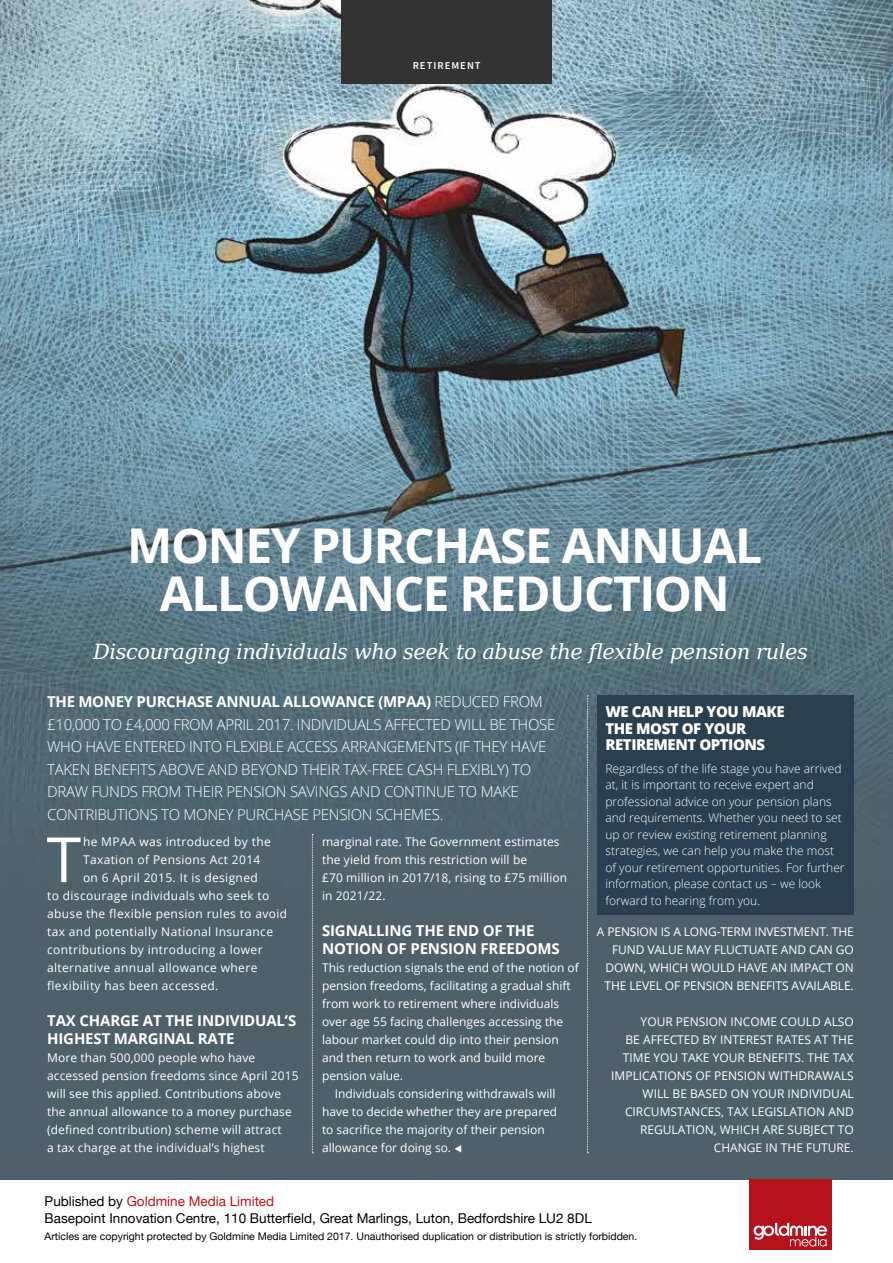
<style>
.page{position:relative;width:893px;height:1263px;background:#fff}
.page>*{position:absolute;margin:0;border:0;box-sizing:border-box;transform-origin:0 0}
.t1{font:62.4px "Open Sans";color:#fff}
.t2{font:700 48px/48px "Open Sans";letter-spacing:-.03em;color:#fff;text-align:center}
.t3{font:italic 21px "DejaVu Serif";letter-spacing:-.02em;color:#fff}
.t4{font:300 15px/22.5px "Open Sans";letter-spacing:-.02em;color:#fff}
.t5{font:700 15px/18px "Open Sans";letter-spacing:-.01em;color:#fff}
.t6{font:800 15px/16.5px "Open Sans";letter-spacing:-.03em;color:#fff}
.t7{font:13.5px/16.5px "Helvetica Neue";color:#000}
.t8{font:12px/18px "Open Sans";color:#fff}
.t9{font:300 12px/16.5px "Open Sans";color:#fff}
.t10{font:12px "Open Sans";letter-spacing:.03em;color:#fff}
.t11{font:10.5px "Helvetica Neue";color:#000}
.t12{font:600 10.5px "Source Sans Pro";letter-spacing:.1em;color:#fff}
.s1{font-weight:700}
.s2{color:#b5121b}
</style>
<div class="page">
<img style="left:0;top:0;width:893px;height:1179px">
<div style="left:749px;top:1179px;width:82px;height:71px;background:#b5121b"></div>
<svg style="left:754px;top:1223px;width:73px;height:23px"></svg>
<div style="left:341px;top:0;width:211px;height:83px;background:#333334"></div>
<svg style="left:312px;top:834px;width:1px;height:319px"></svg>
<svg style="left:587px;top:695px;width:1px;height:458px"></svg>
<div style="left:597px;top:695px;width:257px;height:220px;background:#2a3f4f"></div>
<p class="t12" style="left:413px;top:59px;width:69px">RETIREMENT</p>
<h2 class="t2" style="left:127px;top:521px;width:637px">MONEY PURCHASE ANNUAL<br>ALLOWANCE REDUCTION</h2>
<h3 class="t3" style="left:93px;top:633px;width:716px">Discouraging individuals who seek to abuse the flexible pension rules</h3>
<p class="t4" style="left:47px;top:690px;width:510px"><span class="s1">THE MONEY PURCHASE ANNUAL ALLOWANCE (MPAA)</span> REDUCED FROM £10,000 TO £4,000 FROM APRIL 2017. INDIVIDUALS AFFECTED WILL BE THOSE WHO HAVE ENTERED INTO FLEXIBLE ACCESS ARRANGEMENTS (IF THEY HAVE TAKEN BENEFITS ABOVE AND BEYOND THEIR TAX-FREE CASH FLEXIBLY) TO DRAW FUNDS FROM THEIR PENSION SAVINGS AND CONTINUE TO MAKE CONTRIBUTIONS TO MONEY PURCHASE PENSION SCHEMES.</p>
<p class="t6" style="left:605px;top:703px;width:181px">WE CAN HELP YOU MAKE<br>THE MOST OF YOUR<br>RETIREMENT OPTIONS</p>
<p class="t9" style="left:605px;top:760px;width:241px">Regardless of the life stage you have arrived at, it is important to receive expert and professional advice on your pension plans and requirements. Whether you need to set up or review existing retirement planning strategies, we can help you make the most of your retirement opportunities. For further information, please contact us – we look forward to hearing from you.</p>
<h1 class="t1" style="left:47px;top:817px;width:36px">T</h1>
<p class="t10" style="left:83px;top:833px;width:189px">he MPAA was introduced by the</p>
<p class="t8" style="left:322px;top:832px;width:247px">marginal rate. The Government estimates the yield from this restriction will be<br>£70 million in 2017/18, rising to £75 million in 2021/22.</p>
<p class="t5" style="left:322px;top:921px;width:239px">SIGNALLING THE END OF THE<br>NOTION OF PENSION FREEDOMS</p>
<p class="t8" style="left:322px;top:958px;width:258px">This reduction signals the end of the notion of</p>
<p class="t8" style="left:322px;top:976px;width:250px">pension freedoms, facilitating a gradual shift</p>
<p class="t8" style="left:322px;top:994px;width:239px">from work to retirement where individuals</p>
<p class="t8" style="left:322px;top:1012px;width:243px">over age 55 facing challenges accessing the</p>
<p class="t8" style="left:322px;top:1030px;width:238px">labour market could dip into their pension</p>
<p class="t8" style="left:322px;top:1048px;width:225px">and then return to work and build more</p>
<p class="t8" style="left:322px;top:1066px;width:82px">pension value.</p>
<p class="t8" style="left:335px;top:1084px;width:222px">Individuals considering withdrawals will</p>
<p class="t8" style="left:322px;top:1102px;width:237px">have to decide whether they are prepared</p>
<p class="t8" style="left:322px;top:1120px;width:224px">to sacrifice the majority of their pension</p>
<p class="t8" style="left:322px;top:1138px;width:142px">allowance for doing so. ▼</p>
<p class="t10" style="left:83px;top:851px;width:179px">Taxation of Pensions Act 2014</p>
<p class="t10" style="left:83px;top:869px;width:176px">on 6 April 2015. It is designed</p>
<p class="t10" style="left:47px;top:887px;width:224px">to discourage individuals who seek to</p>
<p class="t10" style="left:47px;top:905px;width:241px">abuse the flexible pension rules to avoid</p>
<p class="t10" style="left:47px;top:923px;width:227px">tax and potentially National Insurance</p>
<p class="t10" style="left:47px;top:941px;width:217px">contributions by introducing a lower</p>
<p class="t10" style="left:47px;top:959px;width:212px">alternative annual allowance where</p>
<p class="t10" style="left:47px;top:977px;width:173px">flexibility has been accessed.</p>
<p class="t5" style="left:47px;top:1011px;width:251px">TAX CHARGE AT THE INDIVIDUAL’S<br>HIGHEST MARGINAL RATE</p>
<p class="t8" style="left:47px;top:1048px;width:253px">More than 500,000 people who have accessed pension freedoms since April 2015 will see this applied. Contributions above the annual allowance to a money purchase (defined contribution) scheme will attract<br>a tax charge at the individual’s highest</p>
<p class="t8" style="left:597px;top:922px;width:258px;text-align:right">A PENSION IS A LONG-TERM INVESTMENT. THE FUND VALUE MAY FLUCTUATE AND CAN GO DOWN, WHICH WOULD HAVE AN IMPACT ON THE LEVEL OF PENSION BENEFITS AVAILABLE.</p>
<p class="t8" style="left:611px;top:1012px;width:244px;text-align:right">YOUR PENSION INCOME COULD ALSO<br>BE AFFECTED BY INTEREST RATES AT THE<br>TIME YOU TAKE YOUR BENEFITS. THE TAX<br>IMPLICATIONS OF PENSION WITHDRAWALS<br>WILL BE BASED ON YOUR INDIVIDUAL<br>CIRCUMSTANCES, TAX LEGISLATION AND<br>REGULATION, WHICH ARE SUBJECT TO<br>CHANGE IN THE FUTURE.</p>
<p class="t7" style="left:45px;top:1194px;width:549px">Published by <span class="s2">Goldmine Media Limited<br></span>Basepoint Innovation Centre, 110 Butterfield, Great Marlings, Luton, Bedfordshire LU2 8DL</p>
<p class="t11" style="left:45px;top:1228px;width:594px">Articles are copyright protected by Goldmine Media Limited 2017. Unauthorised duplication or distribution is strictly forbidden.</p>
</div>
